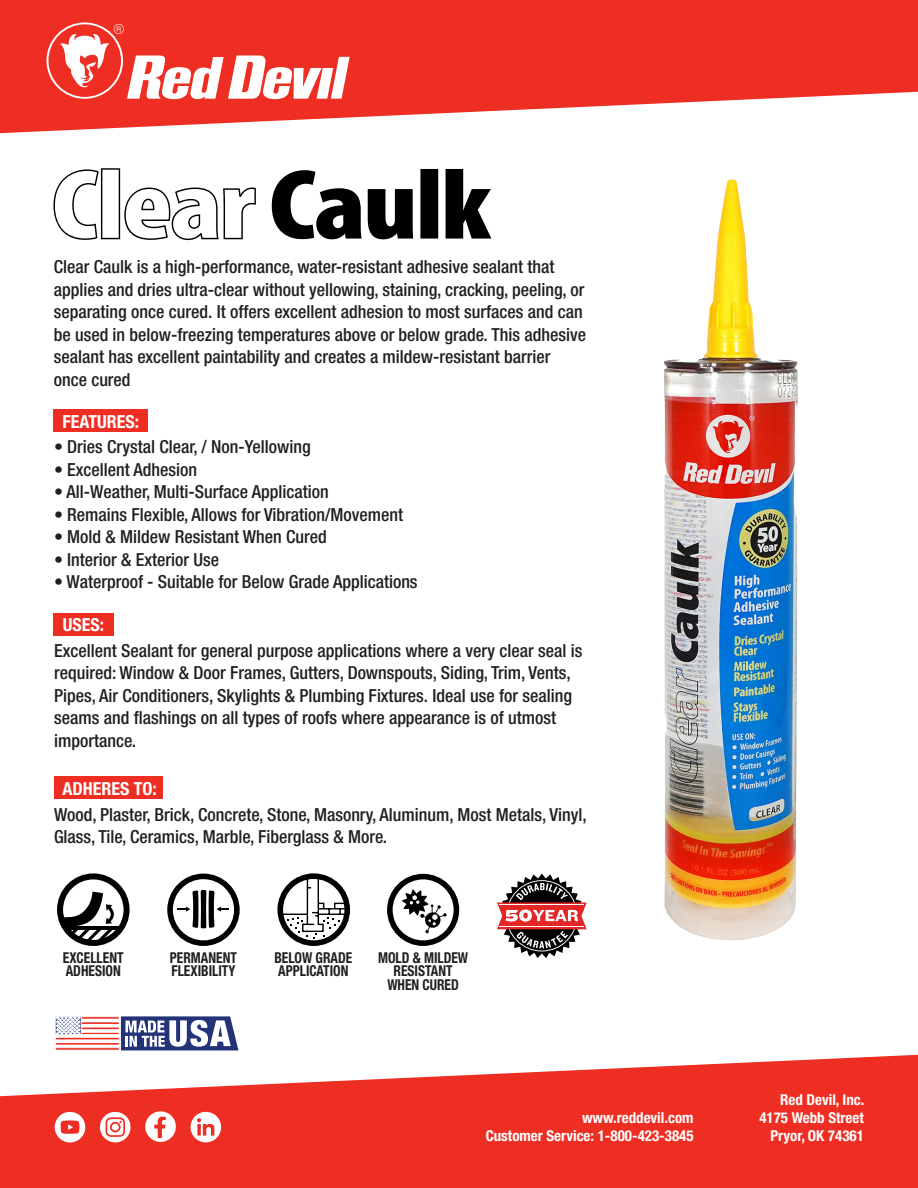
<style>
.page{position:relative;width:918px;height:1188px;background:#fff}
.page>*{position:absolute;margin:0;border:0;box-sizing:border-box;transform-origin:0 0}
.Item__Description_Box{font:500 condensed 18px/22.5px "Helvetica Neue LT Pro";color:#231f20}
.Item__Description_Box-2{font:700 condensed 18px "Helvetica Neue LT Pro";color:#fff}
.Item__Description_Box-3{font:700 condensed 15px/13.5px "Helvetica Neue LT Pro";color:#231f20;scale:.9 1}
.t1{font:700 condensed 15px "Helvetica Neue LT Pro";color:#fff}
</style>
<div class="page">
<div style="left:54px;top:614px;width:60px;height:22px;background:#ee2e22"></div>
<div style="left:54px;top:410px;width:94px;height:22px;background:#ee2e22"></div>
<svg style="left:0;top:0;width:918px;height:133px;fill:#ee2e22"></svg>
<svg style="left:46px;top:23px;width:304px;height:76px"></svg>
<svg style="left:0;top:1055px;width:918px;height:133px;fill:#ee2e22"></svg>
<div style="left:54px;top:777px;width:109px;height:22px;background:#ee2e22"></div>
<svg style="left:190px;top:1111px;width:31px;height:32px"></svg>
<svg style="left:100px;top:1111px;width:31px;height:32px"></svg>
<div style="left:112px;top:1124px;width:7px;height:7px;background:#fff;border-radius:50%"></div>
<svg style="left:145px;top:1111px;width:31px;height:31px"></svg>
<svg style="left:54px;top:1111px;width:31px;height:32px"></svg>
<img style="left:664px;top:179px;width:134px;height:761px">
<svg style="left:55px;top:1016px;width:183px;height:35px"></svg>
<svg style="left:387px;top:874px;width:72px;height:72px"></svg>
<svg style="left:167px;top:874px;width:73px;height:72px"></svg>
<svg style="left:272px;top:169px;width:219px;height:70px"></svg>
<svg style="left:53px;top:168px;width:203px;height:72px"></svg>
<svg style="left:497px;top:874px;width:90px;height:84px"></svg>
<svg style="left:59px;top:875px;width:69px;height:69px"></svg>
<div style="left:57px;top:873px;width:73px;height:73px;border:6px solid #000;border-radius:50%"></div>
<hr style="left:67px;top:926px;width:54px;height:3px;background:#000">
<svg style="left:62px;top:892px;width:52px;height:50px"></svg>
<svg style="left:277px;top:873px;width:73px;height:73px"></svg>
<p class="Item__Description_Box" style="left:54px;top:256px;width:534px">Clear Caulk is a high-performance, water-resistant adhesive sealant that applies and dries ultra-clear without yellowing, staining, cracking, peeling, or separating once cured. It offers excellent adhesion to most surfaces and can be used in below-freezing temperatures above or below grade. This adhesive sealant has excellent paintability and creates a mildew-resistant barrier once cured</p>
<p class="Item__Description_Box-2" style="left:63px;top:410px;width:78px">FEATURES:</p>
<p class="Item__Description_Box" style="left:54px;top:435px;width:258px">• Dries Crystal Clear, / Non-Yellowing</p>
<p class="Item__Description_Box" style="left:54px;top:458px;width:145px">• Excellent Adhesion</p>
<p class="Item__Description_Box" style="left:54px;top:480px;width:276px">• All-Weather, Multi-Surface Application</p>
<p class="Item__Description_Box" style="left:54px;top:503px;width:351px">• Remains Flexible, Allows for Vibration/Movement</p>
<p class="Item__Description_Box" style="left:54px;top:525px;width:274px">• Mold &amp; Mildew Resistant When Cured</p>
<p class="Item__Description_Box" style="left:54px;top:548px;width:167px">• Interior &amp; Exterior Use</p>
<p class="Item__Description_Box" style="left:54px;top:570px;width:365px">• Waterproof - Suitable for Below Grade Applications</p>
<p class="Item__Description_Box-2" style="left:63px;top:614px;width:43px">USES:</p>
<p class="Item__Description_Box" style="left:54px;top:639px;width:530px">Excellent Sealant for general purpose applications where a very clear seal is required: Window &amp; Door Frames, Gutters, Downspouts, Siding, Trim, Vents, Pipes, Air Conditioners, Skylights &amp; Plumbing Fixtures. Ideal use for sealing seams and flashings on all types of roofs where appearance is of utmost importance.</p>
<p class="Item__Description_Box-2" style="left:63px;top:778px;width:96px">ADHERES TO:</p>
<p class="Item__Description_Box" style="left:54px;top:803px;width:534px">Wood, Plaster, Brick, Concrete, Stone, Masonry, Aluminum, Most Metals, Vinyl,<br>Glass, Tile, Ceramics, Marble, Fiberglass &amp; More.</p>
<p class="Item__Description_Box-3" style="left:63px;top:950px;width:69px">EXCELLENT<br>ADHESION</p>
<p class="Item__Description_Box-3" style="left:274px;top:950px;width:88px">BELOW GRADE</p>
<p class="Item__Description_Box-3" style="left:170px;top:950px;width:76px">PERMANENT<br>FLEXIBILITY</p>
<p class="Item__Description_Box-3" style="left:278px;top:964px;width:80px">APPLICATION</p>
<p class="Item__Description_Box-3" style="left:378px;top:950px;width:102px">MOLD &amp; MILDEW</p>
<p class="Item__Description_Box-3" style="left:387px;top:964px;width:81px;text-align:center">RESISTANT<br>WHEN CURED</p>
<p class="t1" style="left:582px;top:1108px;width:113px">www.reddevil.com</p>
<p class="t1" style="left:486px;top:1126px;width:209px">Customer Service: 1-800-423-3845</p>
<p class="t1" style="left:780px;top:1090px;width:86px">Red Devil, Inc.</p>
<p class="t1" style="left:759px;top:1108px;width:106px">4175 Webb Street</p>
<p class="t1" style="left:771px;top:1126px;width:95px">Pryor, OK 74361</p>
</div>
